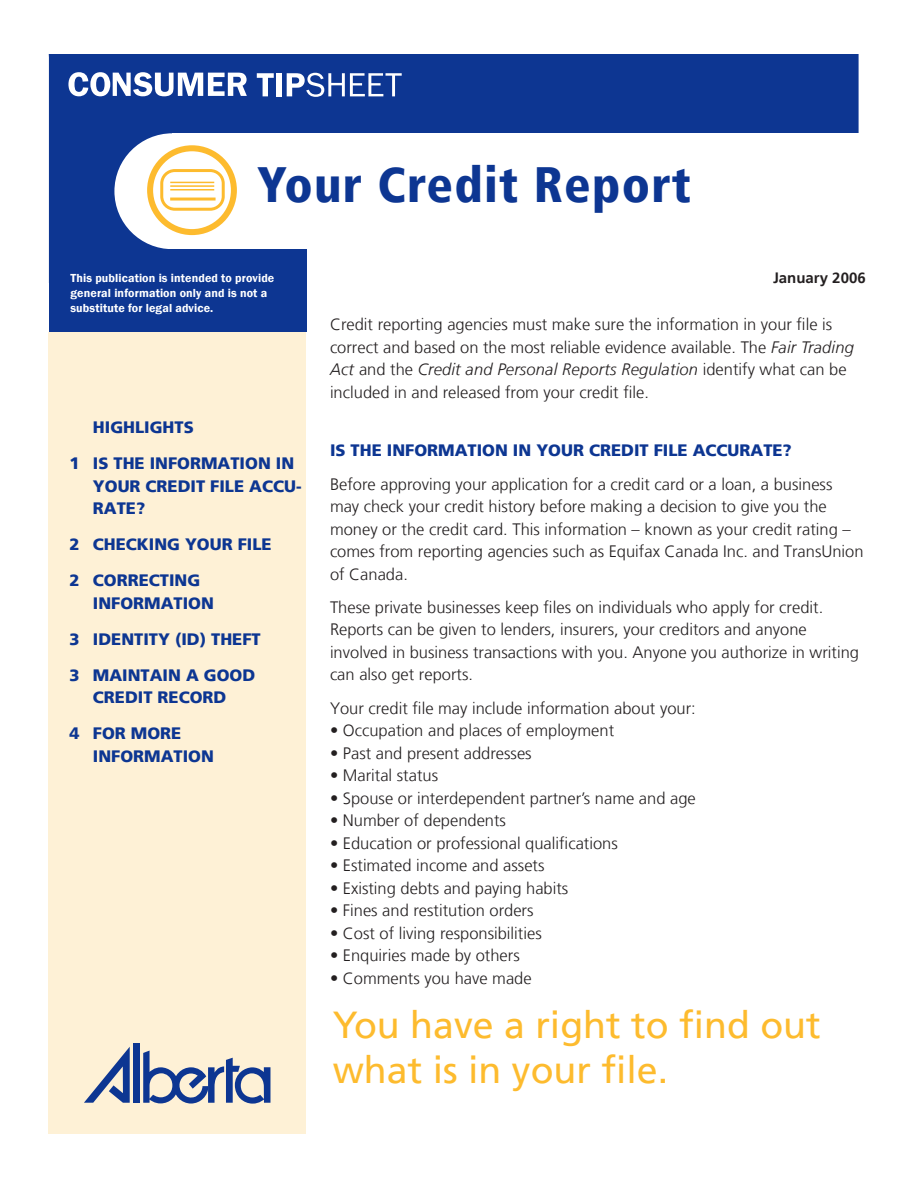
<style>
.page{position:relative;width:918px;height:1188px;background:#fff}
.page>*{position:absolute;margin:0;border:0;box-sizing:border-box;transform-origin:0 0}
.t1{font:900 condensed 49.5px "Frutiger LT";letter-spacing:.025em;color:#0d3692}
.body{font:37.5px/45px "Frutiger LT";color:#fdbb2e}
.body-2{font:300 16.5px/22.5px "Frutiger LT";color:#231f20}
.key_headings{font:900 16.5px/22.5px "Frutiger LT";color:#0d3692}
.date{font:700 15px "Frutiger LT";color:#231f20}
.t2{font:600 12px/15px "Franklin Gothic";letter-spacing:.01em;color:#fff}
.s1{font-style:italic}
</style>
<div class="page">
<div style="left:48px;top:333px;width:258px;height:801px;background:#fef1d6"></div>
<svg style="left:49px;top:54px;width:810px;height:229px;fill:#0d3692"></svg>
<div style="left:114px;top:133px;width:116px;height:116px;background:#fff;border-radius:50%"></div>
<div style="left:173px;top:133px;width:686px;height:116px;background:#fff"></div>
<div style="left:49px;top:249px;width:257px;height:83px;background:#0d3692"></div>
<div style="left:133px;top:1043px;width:7px;height:60px;background:#0d3692"></div>
<svg style="left:84px;top:1047px;width:46px;height:56px"></svg>
<svg style="left:143px;top:1051px;width:127px;height:52px"></svg>
<svg style="left:257px;top:73px;width:17px;height:23px"></svg>
<div style="left:276px;top:73px;width:6px;height:23px;background:#fff"></div>
<svg style="left:287px;top:73px;width:115px;height:24px"></svg>
<svg style="left:68px;top:72px;width:179px;height:24px"></svg>
<div style="left:147px;top:145px;width:90px;height:90px;border:6px solid #fdbb2e;border-radius:50%"></div>
<svg style="left:159px;top:168px;width:67px;height:44px"></svg>
<hr style="left:170px;top:182px;width:44px;height:1px;background:#fdbb2e">
<hr style="left:170px;top:185px;width:44px;height:2px;background:#fdbb2e">
<hr style="left:170px;top:189px;width:44px;height:2px;background:#fdbb2e">
<p class="t1" style="left:258px;top:155px;width:435px">Your Credit Report</p>
<p class="t2" style="left:70px;top:271px;width:205px">This publication is intended to provide</p>
<p class="date" style="left:773px;top:269px;width:94px">January 2006</p>
<p class="t2" style="left:70px;top:286px;width:198px">general information only and is not a substitute for legal advice.</p>
<p class="key_headings" style="left:69px;top:452px;width:12px">1</p>
<p class="key_headings" style="left:69px;top:533px;width:12px">2</p>
<p class="key_headings" style="left:69px;top:569px;width:12px">2</p>
<p class="key_headings" style="left:69px;top:628px;width:12px">3</p>
<p class="key_headings" style="left:69px;top:664px;width:12px">3</p>
<p class="key_headings" style="left:69px;top:722px;width:12px">4</p>
<p class="key_headings" style="left:93px;top:416px;width:102px">HIGHLIGHTS</p>
<p class="key_headings" style="left:93px;top:452px;width:210px">IS THE INFORMATION IN<br>YOUR CREDIT FILE ACCU-<br>RATE?</p>
<p class="key_headings" style="left:93px;top:533px;width:180px">CHECKING YOUR FILE</p>
<p class="key_headings" style="left:93px;top:569px;width:123px">CORRECTING<br>INFORMATION</p>
<p class="key_headings" style="left:93px;top:627px;width:169px">IDENTITY (ID) THEFT</p>
<p class="key_headings" style="left:93px;top:663px;width:164px">MAINTAIN A GOOD<br>CREDIT RECORD</p>
<p class="key_headings" style="left:93px;top:722px;width:12px">FOR</p>
<p class="key_headings" style="left:131px;top:722px;width:14px">MORE</p>
<p class="key_headings" style="left:93px;top:744px;width:12px">INFORMATION</p>
<p class="body-2" style="left:330px;top:314px;width:525px">Credit reporting agencies must make sure the information in your file is correct and based on the most reliable evidence available. The <span class="s1">Fair Trading Act</span> and the <span class="s1">Credit and Personal Reports Regulation</span> identify what can be included in and released from your credit file.</p>
<p class="key_headings" style="left:330px;top:439px;width:463px">IS THE INFORMATION IN YOUR CREDIT FILE ACCURATE?</p>
<p class="body-2" style="left:330px;top:473px;width:535px">Before approving your application for a credit card or a loan, a business may check your credit history before making a decision to give you the money or the credit card. This information – known as your credit rating – comes from reporting agencies such as Equifax Canada Inc. and TransUnion of Canada.</p>
<p class="body-2" style="left:330px;top:596px;width:531px">These private businesses keep files on individuals who apply for credit.<br>Reports can be given to lenders, insurers, your creditors and anyone involved in business transactions with you. Anyone you authorize in writing can also get reports.</p>
<p class="body-2" style="left:330px;top:697px;width:367px">Your credit file may include information about your:</p>
<p class="body-2" style="left:330px;top:720px;width:286px">• Occupation and places of employment</p>
<p class="body-2" style="left:330px;top:742px;width:203px">• Past and present addresses</p>
<p class="body-2" style="left:330px;top:765px;width:110px">• Marital status</p>
<p class="body-2" style="left:330px;top:787px;width:367px">• Spouse or interdependent partner’s name and age</p>
<p class="body-2" style="left:330px;top:810px;width:178px">• Number of dependents</p>
<p class="body-2" style="left:330px;top:832px;width:289px">• Education or professional qualifications</p>
<p class="body-2" style="left:330px;top:855px;width:216px">• Estimated income and assets</p>
<p class="body-2" style="left:330px;top:877px;width:240px">• Existing debts and paying habits</p>
<p class="body-2" style="left:330px;top:900px;width:205px">• Fines and restitution orders</p>
<p class="body-2" style="left:330px;top:922px;width:213px">• Cost of living responsibilities</p>
<p class="body-2" style="left:330px;top:945px;width:191px">• Enquiries made by others</p>
<p class="body-2" style="left:330px;top:967px;width:203px">• Comments you have made</p>
<p class="body" style="left:333px;top:1003px;width:490px">You have a right to find out what is in your file.</p>
</div>
